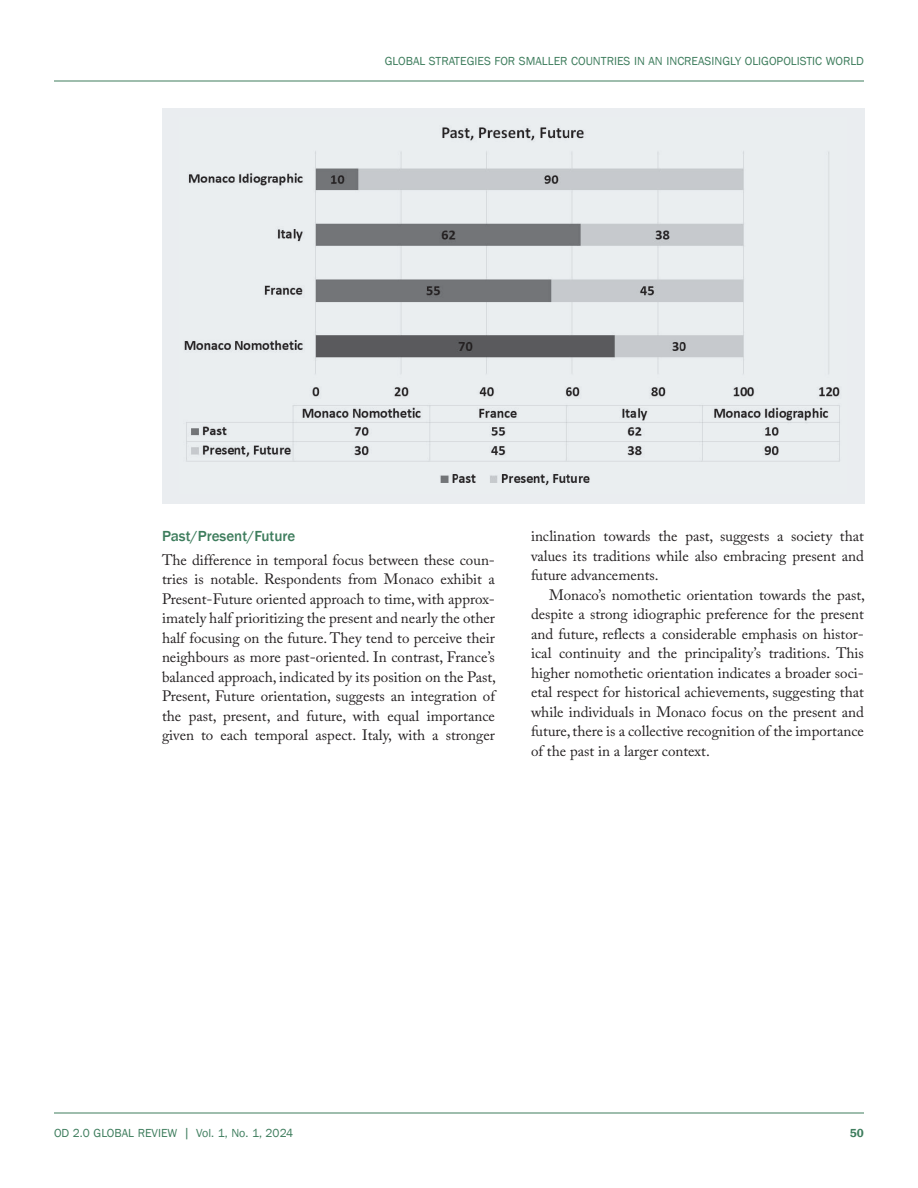
<style>
.page{position:relative;width:918px;height:1188px;background:#fff}
.page>*{position:absolute;margin:0;border:0;box-sizing:border-box;transform-origin:0 0}
.Text-no_indent{font:15px/19.5px "Adobe Caslon Pro";color:#231f20;text-align:justify}
.Text{font:15px/19.5px "Adobe Caslon Pro";color:#231f20;text-align:justify}
.Subhed-B{font:500 15px "Franklin Gothic";color:#3e7d5d}
.t1{font:12px "Franklin Gothic";color:#3e7d5d}
.t2{font:600 12px "Franklin Gothic";color:#3e7d5d}
.s1{font-size:13.5px}
</style>
<div class="page">
<hr style="left:54px;top:1113px;width:810px;height:1px;background:#3e7d5d">
<hr style="left:54px;top:81px;width:810px;height:1px;background:#3e7d5d">
<div style="left:162px;top:108px;width:702px;height:395px;background:#eaedf0"></div>
<img style="left:184px;top:127px;width:656px;height:359px">
<p class="t1" style="left:385px;top:54px;width:16px">GLOBAL</p>
<p class="t1" style="left:429px;top:54px;width:8px">STRATEGIE</p>
<p class="t1" style="left:484px;top:54px;width:18px">S FOR</p>
<p class="t1" style="left:519px;top:54px;width:24px">SMALLER</p>
<p class="t1" style="left:571px;top:54px;width:15px">COUNTRIE</p>
<p class="t1" style="left:624px;top:54px;width:54px">S IN AN INCREA</p>
<p class="t1" style="left:705px;top:54px;width:14px">SINGL</p>
<p class="t1" style="left:735px;top:54px;width:24px">Y OLIGO</p>
<p class="t1" style="left:777px;top:54px;width:67px">POLI STIC WORLD</p>
<p class="Subhed-B" style="left:162px;top:526px;width:135px">Past/Present/Future</p>
<p class="Text-no_indent" style="left:162px;top:550px;width:336px">The difference in temporal focus between these coun&shy;tries is notable. Respondents from Monaco exhibit a Present-Future oriented approach to time, with approx&shy;imately half prioritizing the present and nearly the other half focusing on the future. They tend to perceive their neighbours as more past-oriented. In contrast, France’s balanced approach, indicated by its position on the Past, Present, Future orientation, suggests an integration of the past, present, and future, with equal importance given to each temporal aspect. Italy, with a stronger</p>
<p class="Text-no_indent" style="left:531px;top:526px;width:335px">inclination towards the past, suggests a society that values its traditions while also embracing present and future advancements.</p>
<p class="Text" style="left:531px;top:585px;width:336px;text-indent:18px">Monaco’s nomothetic orientation towards the past, despite a strong idiographic preference for the present and future, reflects a considerable emphasis on histor&shy;ical continuity and the principality’s traditions. This higher nomothetic orientation indicates a broader soci&shy;etal respect for historical achievements, suggesting that while individuals in Monaco focus on the present and future, there is a collective recognition of the importance of the past in a larger context.</p>
<p class="t1" style="left:54px;top:1126px;width:241px">OD 2.0 GLOBAL REVIEW <span class="s1">|</span> VOL. 1, NO. 1, 2024</p>
<p class="t2" style="left:850px;top:1126px;width:16px">50</p>
</div>
